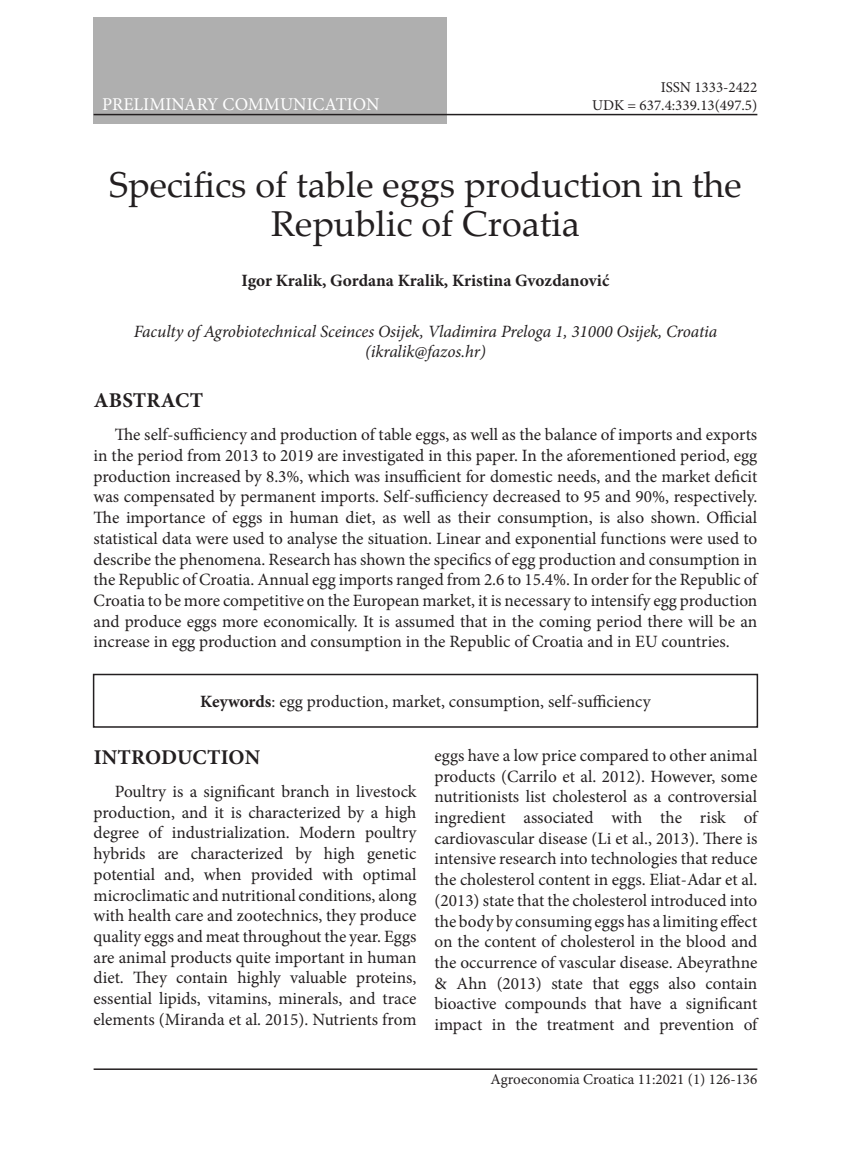
<style>
.page{position:relative;width:851px;height:1149px;background:#fff}
.page>*{position:absolute;margin:0;border:0;box-sizing:border-box;transform-origin:0 0}
.t1{font:36px/39px "Palatino Linotype";color:#231f20;text-align:center}
.t2{font:700 21px "Minion Pro";letter-spacing:.01em;color:#231f20}
.t3{font:18px "Minion Pro";color:#fff}
.paragraph{font:17.25px/20.7px "Minion Pro";color:#231f20;text-align:justify}
.abstract{font:17.25px/20.7px "Minion Pro";color:#231f20;text-align:justify}
.Adresa{font:italic 17.25px "Minion Pro";letter-spacing:-.01em;color:#231f20}
.kljucne-rijeci{font:17.25px "Minion Pro";color:#231f20}
.autori{font:700 17.25px "Minion Pro";color:#231f20}
.t4{font:15px "Minion Pro";color:#231f20}
.s1{font-weight:700}
</style>
<div class="page">
<div style="left:94px;top:17px;width:352px;height:106px;background:#afafaf"></div>
<hr style="left:94px;top:114px;width:663px;height:1px;background:#231f20">
<hr style="left:94px;top:1068px;width:663px;height:1px;background:#231f20">
<div style="left:93px;top:673px;width:665px;height:54px;border:2px solid #231f20"></div>
<p class="t3" style="left:102px;top:92px;width:279px">PRELIMINARY COMMUNICATION</p>
<p class="t4" style="left:660px;top:77px;width:98px">ISSN 1333-2422</p>
<p class="t4" style="left:592px;top:95px;width:167px">UDK = 637.4:339.13(497.5)</p>
<p class="t1" style="left:109px;top:163px;width:634px">Specifics of table eggs production in the<br>Republic of Croatia</p>
<p class="autori" style="left:241px;top:268px;width:369px">Igor Kralik, Gordana Kralik, Kristina Gvozdanović</p>
<p class="Adresa" style="left:134px;top:319px;width:585px">Faculty of Agrobiotechnical Sceinces Osijek, Vladimira Preloga 1, 31000 Osijek, Croatia</p>
<p class="Adresa" style="left:365px;top:340px;width:122px">(ikralik@fazos.hr)</p>
<p class="t2" style="left:94px;top:385px;width:111px">ABSTRACT</p>
<p class="abstract" style="left:94px;top:424px;width:665px;text-indent:21px">The self-sufficiency and production of table eggs, as well as the balance of imports and exports in the period from 2013 to 2019 are investigated in this paper. In the aforementioned period, egg production increased by 8.3%, which was insufficient for domestic needs, and the market deficit was compensated by permanent imports. Self-sufficiency decreased to 95 and 90%, respectively.<br>The importance of eggs in human diet, as well as their consumption, is also shown. Official statistical data were used to analyse the situation. Linear and exponential functions were used to describe the phenomena. Research has shown the specifics of egg production and consumption in the Republic of Croatia. Annual egg imports ranged from 2.6 to 15.4%. In order for the Republic of Croatia to be more competitive on the European market, it is necessary to intensify egg production and produce eggs more economically. It is assumed that in the coming period there will be an increase in egg production and consumption in the Republic of Croatia and in EU countries.</p>
<p class="kljucne-rijeci" style="left:200px;top:689px;width:452px"><span class="s1">Keywords</span>: egg production, market, consumption, self-sufficiency</p>
<p class="t2" style="left:94px;top:741px;width:168px">INTRODUCTION</p>
<p class="paragraph" style="left:94px;top:781px;width:324px;text-indent:21px">Poultry is a significant branch in livestock production, and it is characterized by a high degree of industrialization. Modern poultry hybrids are characterized by high genetic potential and, when provided with optimal microclimatic and nutritional conditions, along with health care and zootechnics, they produce quality eggs and meat throughout the year. Eggs are animal products quite important in human diet. They contain highly valuable proteins, essential lipids, vitamins, minerals, and trace elements (Miranda et al. 2015). Nutrients from</p>
<p class="paragraph" style="left:434px;top:744px;width:324px">eggs have a low price compared to other animal products (Carrilo et al. 2012). However, some nutritionists list cholesterol as a controversial ingredient associated with the risk of cardiovascular disease (Li et al., 2013). There is intensive research into technologies that reduce the cholesterol content in eggs. Eliat-Adar et al. (2013) state that the cholesterol introduced into the body by consuming eggs has a limiting effect on the content of cholesterol in the blood and the occurrence of vascular disease. Abeyrathne &amp; Ahn (2013) state that eggs also contain bioactive compounds that have a significant impact in the treatment and prevention of</p>
<p class="t4" style="left:490px;top:1068px;width:268px">Agroeconomia Croatica 11:2021 (1) 126-136</p>
</div>
